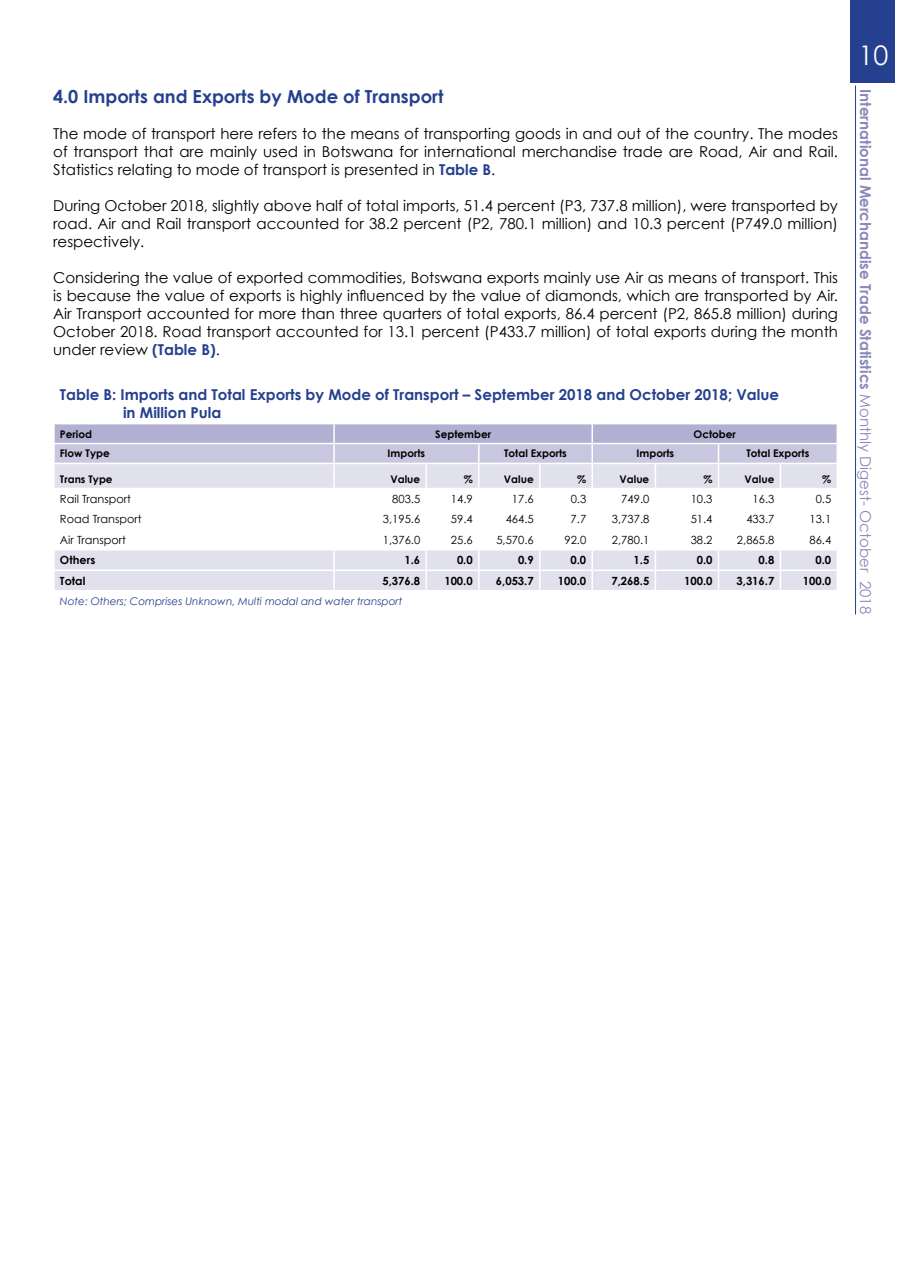
<style>
.page{position:relative;width:915px;height:1263px;background:#fff}
.page>*{position:absolute;margin:0;border:0;box-sizing:border-box;transform-origin:0 0}
.t1{font:27px "Century Gothic";color:#fff}
.t2{font:700 18px "Century Gothic";color:#25408f}
.t3{font:15px/18px "Century Gothic";color:#000;text-align:justify}
.t4{font:700 15px/18px "Century Gothic";color:#25408f}
.t5{font:700 15px "Century Gothic";color:#8889ba}
.t6{font:11.25px "Century Gothic";color:#000}
.t7{font:700 11.25px "Century Gothic";color:#000}
.t8{font:700 10.5px "Century Gothic";color:#000}
.t9{font:italic 10.5px "Century Gothic";color:#25408f}
.s1{font-weight:700;color:#25408f}
.s2{font-weight:400}
</style>
<div class="page">
<div style="left:850px;top:0;width:44px;height:83px;background:#25408f"></div>
<hr style="left:855px;top:85px;width:1px;height:529px;background:#25408f">
<svg style="left:54px;top:424px;width:783px;height:166px"></svg>
<p class="t2" style="left:53px;top:83px;width:391px">4.0 Imports and Exports by Mode of Transport</p>
<p class="t3" style="left:53px;top:124px;width:786px">The mode of transport here refers to the means of transporting goods in and out of the country. The modes of transport that are mainly used in Botswana for international merchandise trade are Road, Air and Rail.<br>Statistics relating to mode of transport is presented in <span class="s1">Table B</span>.</p>
<p class="t3" style="left:53px;top:196px;width:786px">During October 2018, slightly above half of total imports, 51.4 percent (P3, 737.8 million), were transported by road. Air and Rail transport accounted for 38.2 percent (P2, 780.1 million) and 10.3 percent (P749.0 million) respectively.</p>
<p class="t3" style="left:53px;top:268px;width:786px">Considering the value of exported commodities, Botswana exports mainly use Air as means of transport. This is because the value of exports is highly influenced by the value of diamonds, which are transported by Air.<br>Air Transport accounted for more than three quarters of total exports, 86.4 percent (P2, 865.8 million) during October 2018. Road transport accounted for 13.1 percent (P433.7 million) of total exports during the month under review <span class="s1">(Table B)</span>.</p>
<p class="t4" style="left:123px;top:385px;width:657px;text-indent:-63px">Table B: Imports and Total Exports by Mode of Transport – September 2018 and October 2018; Value in Million Pula</p>
<p class="t8" style="left:60px;top:426px;width:34px">Period</p>
<p class="t8" style="left:435px;top:426px;width:57px">September</p>
<p class="t8" style="left:693px;top:426px;width:44px">October</p>
<p class="t8" style="left:60px;top:446px;width:51px">Flow Type</p>
<p class="t8" style="left:387px;top:446px;width:39px">Imports</p>
<p class="t8" style="left:504px;top:446px;width:64px">Total Exports</p>
<p class="t8" style="left:636px;top:446px;width:39px">Imports</p>
<p class="t8" style="left:746px;top:446px;width:64px">Total Exports</p>
<p class="t8" style="left:60px;top:471px;width:54px">Trans Type</p>
<p class="t8" style="left:390px;top:471px;width:31px">Value</p>
<p class="t8" style="left:463px;top:471px;width:11px">%</p>
<p class="t8" style="left:503px;top:471px;width:31px">Value</p>
<p class="t8" style="left:577px;top:471px;width:11px">%</p>
<p class="t8" style="left:619px;top:471px;width:31px">Value</p>
<p class="t8" style="left:703px;top:471px;width:11px">%</p>
<p class="t8" style="left:744px;top:471px;width:31px">Value</p>
<p class="t8" style="left:822px;top:471px;width:11px">%</p>
<p class="t6" style="left:60px;top:492px;width:73px">Rail Transport</p>
<p class="t6" style="left:392px;top:492px;width:30px">803.5</p>
<p class="t6" style="left:451px;top:492px;width:23px">14.9</p>
<p class="t6" style="left:511px;top:492px;width:23px">17.6</p>
<p class="t6" style="left:570px;top:492px;width:17px">0.3</p>
<p class="t6" style="left:621px;top:492px;width:30px">749.0</p>
<p class="t6" style="left:690px;top:492px;width:23px">10.3</p>
<p class="t6" style="left:752px;top:492px;width:23px">16.3</p>
<p class="t6" style="left:815px;top:492px;width:17px">0.5</p>
<p class="t6" style="left:60px;top:512px;width:83px">Road Transport</p>
<p class="t6" style="left:382px;top:512px;width:39px">3,195.6</p>
<p class="t6" style="left:451px;top:512px;width:23px">59.4</p>
<p class="t6" style="left:505px;top:512px;width:30px">464.5</p>
<p class="t6" style="left:570px;top:512px;width:17px">7.7</p>
<p class="t6" style="left:611px;top:512px;width:39px">3,737.8</p>
<p class="t6" style="left:690px;top:512px;width:23px">51.4</p>
<p class="t6" style="left:746px;top:512px;width:30px">433.7</p>
<p class="t6" style="left:809px;top:512px;width:23px">13.1</p>
<p class="t6" style="left:60px;top:533px;width:68px">Air Transport</p>
<p class="t6" style="left:383px;top:533px;width:39px">1,376.0</p>
<p class="t6" style="left:451px;top:533px;width:23px">25.6</p>
<p class="t6" style="left:496px;top:533px;width:39px">5,570.6</p>
<p class="t6" style="left:564px;top:533px;width:23px">92.0</p>
<p class="t6" style="left:611px;top:533px;width:39px">2,780.1</p>
<p class="t6" style="left:690px;top:533px;width:23px">38.2</p>
<p class="t6" style="left:736px;top:533px;width:39px">2,865.8</p>
<p class="t6" style="left:809px;top:533px;width:23px">86.4</p>
<p class="t7" style="left:60px;top:552px;width:37px">Others</p>
<p class="t7" style="left:404px;top:552px;width:17px">1.6</p>
<p class="t7" style="left:457px;top:552px;width:17px">0.0</p>
<p class="t7" style="left:518px;top:552px;width:17px">0.9</p>
<p class="t7" style="left:570px;top:552px;width:17px">0.0</p>
<p class="t7" style="left:633px;top:552px;width:17px">1.5</p>
<p class="t7" style="left:696px;top:552px;width:17px">0.0</p>
<p class="t7" style="left:758px;top:552px;width:17px">0.8</p>
<p class="t7" style="left:815px;top:552px;width:17px">0.0</p>
<p class="t7" style="left:60px;top:572px;width:27px">Total</p>
<p class="t7" style="left:382px;top:572px;width:39px">5,376.8</p>
<p class="t7" style="left:444px;top:572px;width:30px">100.0</p>
<p class="t7" style="left:495px;top:572px;width:39px">6,053.7</p>
<p class="t7" style="left:557px;top:572px;width:30px">100.0</p>
<p class="t7" style="left:611px;top:572px;width:39px">7,268.5</p>
<p class="t7" style="left:683px;top:572px;width:30px">100.0</p>
<p class="t7" style="left:736px;top:572px;width:39px">3,316.7</p>
<p class="t7" style="left:802px;top:572px;width:30px">100.0</p>
<p class="t9" style="left:60px;top:593px;width:344px">Note: Others; Comprises Unknown, Multi modal and water transport</p>
<h1 class="t1" style="left:858px;top:39px;width:31px">10</h1>
<p class="t5" style="left:876px;top:89px;width:526px;rotate:90deg">International Merchandise Trade Statistics <span class="s2">Monthly Digest- October 2018</span></p>
</div>
